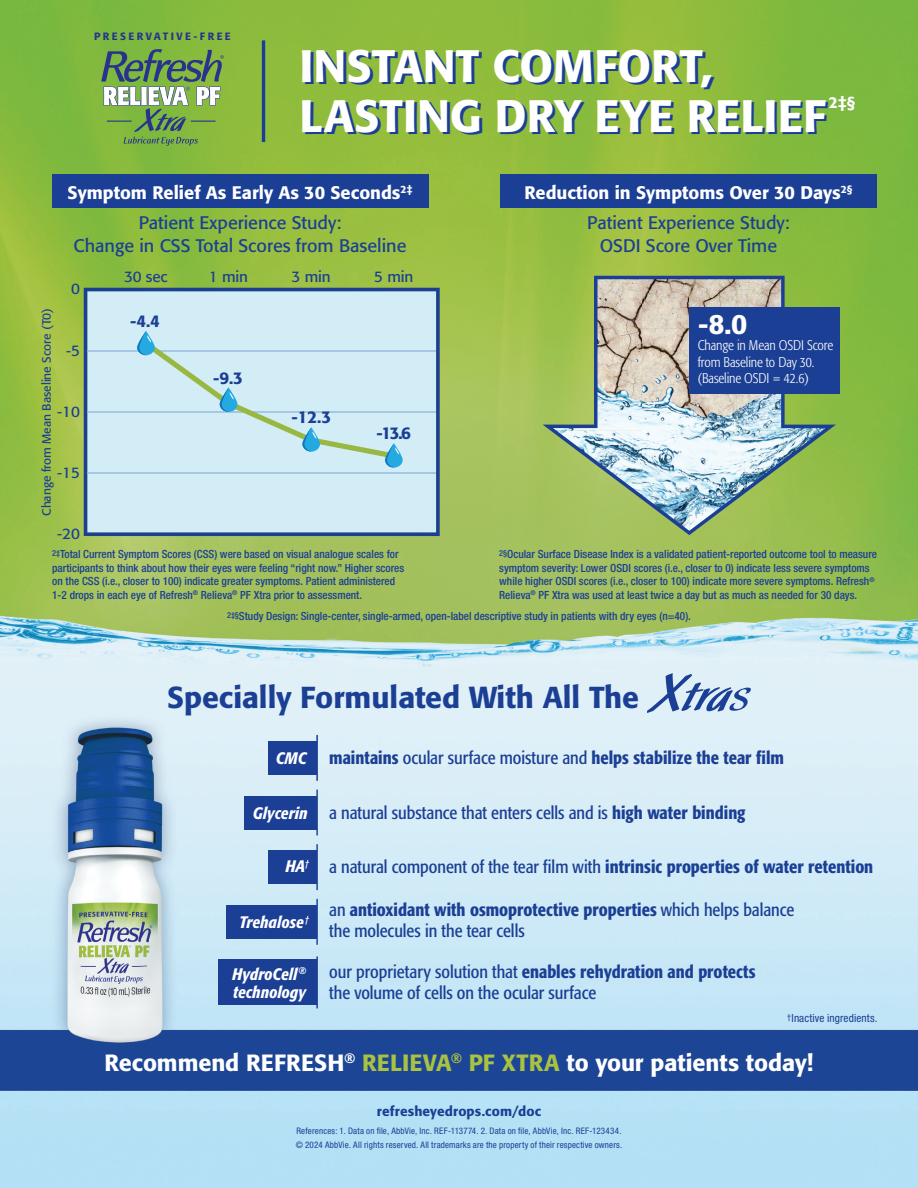
<style>
.page{position:relative;width:918px;height:1188px;background:#fff}
.page>*{position:absolute;margin:0;border:0;box-sizing:border-box;transform-origin:0 0}
.t1{font:500 45px/49.5px "Formata";color:#fff}
.t2{font:500 30px "Formata";color:#1b3f94}
.t3{font:500 27.75px "Formata";color:#fff}
.t4{font:500 23.25px "Formata";color:#fff}
.t5{font:condensed 18px/21px "Formata";color:#1b3f94}
.t6{font:500 condensed 18px "Formata";color:#1b3f94}
.t7{font:500 18px/30.6px "Formata";color:#fff;text-align:center}
.t8{font:18px "Formata";color:#1b3f94}
.t9{font:500 16.95px "Formata";color:#1b3f94}
.t10{font:italic 500 condensed 16.5px/18px "Formata";letter-spacing:.005em;color:#fff}
.t11{font:500 15.75px "Formata";color:#fff}
.t12{font:15.15px "Formata";letter-spacing:-.005em;color:#1b3f94}
.t13{font:300 condensed 13.95px/16.6px "Formata";letter-spacing:-.005em;color:#fff}
.t14{font:500 13.5px "Formata";letter-spacing:.01em;color:#1b3f94}
.t15{font:12px "Formata";letter-spacing:-.005em;color:#1b3f94}
.t16{font:500 condensed 11.25px/13.5px "Helvetica Neue LT Std";color:#1b3f94}
.t17{font:condensed 11.25px "Helvetica Neue LT Std";letter-spacing:.01em;color:#1b3f94}
.t18{font:500 10.5px "Formata";letter-spacing:.225em;color:#29338e}
.t19{font:condensed 9px/13.4px "Helvetica Neue LT Std";letter-spacing:.02em;color:#1b3f94}
.s1{font-weight:400;color:#1b3f94}
.s2{font-weight:400}
.s3{font-weight:500}
.s4{color:#a9c241}
</style>
<div class="page">
<img style="left:0;top:0;width:918px;height:1188px">
<img style="left:543px;top:276px;width:293px;height:259px">
<div style="left:689px;top:307px;width:151px;height:86px;background:#1b3f94"></div>
<svg style="left:84px;top:288px;width:356px;height:248px;background:#c4dfee"></svg>
<hr style="left:87px;top:473px;width:349px;height:1px;background:#a7c6e5">
<hr style="left:87px;top:411px;width:349px;height:1px;background:#a7c6e5">
<hr style="left:87px;top:350px;width:349px;height:1px;background:#a7c6e5">
<svg style="left:385px;top:443px;width:18px;height:25px"></svg>
<svg style="left:137px;top:331px;width:262px;height:137px;background:#cae8ef"></svg>
<div style="left:244px;top:796px;width:73px;height:33px;background:#1b3f94"></div>
<hr style="left:316px;top:790px;width:2px;height:45px;background:#1b3f94">
<div style="left:268px;top:850px;width:49px;height:34px;background:#1b3f94"></div>
<hr style="left:316px;top:844px;width:2px;height:46px;background:#1b3f94">
<div style="left:227px;top:905px;width:90px;height:34px;background:#1b3f94"></div>
<hr style="left:316px;top:899px;width:2px;height:46px;background:#1b3f94">
<div style="left:218px;top:960px;width:99px;height:45px;background:#1b3f94"></div>
<hr style="left:316px;top:956px;width:2px;height:52px;background:#1b3f94">
<div style="left:268px;top:741px;width:49px;height:34px;background:#1b3f94"></div>
<hr style="left:316px;top:735px;width:2px;height:46px;background:#1b3f94">
<hr style="left:262px;top:40px;width:3px;height:102px;background:#1b3f94">
<svg style="left:101px;top:49px;width:123px;height:97px;background:#7fa663"></svg>
<div style="left:52px;top:175px;width:376px;height:33px;background:#1b3f94"></div>
<div style="left:500px;top:175px;width:377px;height:33px;background:#1b3f94"></div>
<svg style="left:647px;top:673px;width:104px;height:40px;background:#a8bdda"></svg>
<p class="t18" style="left:94px;top:30px;width:138px">PRESERVATIVE-FREE</p>
<h1 class="t1" style="left:299px;top:41px;width:529px">INSTANT COMFORT,<br>LASTING DRY EYE RELIEF</h1>
<h3 class="t11" style="left:829px;top:92px;width:28px">2‡§</h3>
<h3 class="t7" style="left:68px;top:177px;width:346px">Symptom Relief As Early As 30 Seconds<sup>2‡<br></sup><span class="s1">Patient Experience Study:</span></h3>
<h3 class="t8" style="left:73px;top:235px;width:335px">Change in CSS Total Scores from Baseline</h3>
<h3 class="t12" style="left:71px;top:280px;width:10px">0</h3>
<p class="t15" style="left:40px;top:516px;width:209px;rotate:-90deg">Change from Mean Baseline Score (T0)</p>
<h3 class="t12" style="left:66px;top:341px;width:15px">-5</h3>
<h3 class="t12" style="left:57px;top:402px;width:24px">-10</h3>
<h3 class="t12" style="left:57px;top:464px;width:24px">-15</h3>
<h3 class="t12" style="left:57px;top:525px;width:24px">-20</h3>
<h3 class="t12" style="left:124px;top:267px;width:45px">30 sec</h3>
<h3 class="t12" style="left:209px;top:267px;width:41px">1 min</h3>
<h3 class="t12" style="left:292px;top:267px;width:41px">3 min</h3>
<h3 class="t12" style="left:374px;top:267px;width:41px">5 min</h3>
<h3 class="t9" style="left:130px;top:311px;width:31px">-4.4</h3>
<h3 class="t9" style="left:213px;top:367px;width:31px">-9.3</h3>
<h3 class="t9" style="left:292px;top:407px;width:41px">-12.3</h3>
<h3 class="t9" style="left:376px;top:423px;width:36px">-13.6</h3>
<h3 class="t7" style="left:524px;top:177px;width:330px">Reduction in Symptoms Over 30 Days<sup>2§<br></sup><span class="s1">Patient Experience Study:</span></h3>
<h3 class="t8" style="left:600px;top:235px;width:179px">OSDI Score Over Time</h3>
<h3 class="t3" style="left:698px;top:307px;width:51px">-8.0</h3>
<p class="t13" style="left:698px;top:337px;width:137px">Change in Mean OSDI Score from Baseline to Day 30. (Baseline OSDI = 42.6)</p>
<p class="t16" style="left:52px;top:548px;width:353px"><sup>2‡</sup>Total Current Symptom Scores (CSS) were based on visual analogue scales for participants to think about how their eyes were feeling “right now.” Higher scores on the CSS (i.e., closer to 100) indicate greater symptoms. Patient administered 1-2 drops in each eye of Refresh<sup>®</sup> Relieva<sup>®</sup> PF Xtra prior to assessment.</p>
<p class="t16" style="left:499px;top:548px;width:379px"><sup>2§</sup>Ocular Surface Disease Index is a validated patient-reported outcome tool to measure symptom severity: Lower OSDI scores (i.e., closer to 0) indicate less severe symptoms while higher OSDI scores (i.e., closer to 100) indicate more severe symptoms. Refresh<sup>® </sup>Relieva<sup>®</sup> PF Xtra was used at least twice a day but as much as needed for 30 days.</p>
<p class="t16" style="left:227px;top:609px;width:465px"><sup>2‡§</sup>Study Design: Single-center, single-armed, open-label descriptive study in patients with dry eyes (n=40).</p>
<h2 class="t2" style="left:167px;top:679px;width:473px">Specially Formulated With All The</h2>
<h3 class="t10" style="left:276px;top:749px;width:32px">CMC</h3>
<h3 class="t10" style="left:253px;top:804px;width:56px">Glycerin</h3>
<h3 class="t10" style="left:285px;top:857px;width:25px">HA<sup>†</sup></h3>
<h3 class="t10" style="left:239px;top:913px;width:71px">Trehalose<sup>†</sup></h3>
<h3 class="t10" style="left:232px;top:965px;width:75px">HydroCell<sup>® </sup>technology</h3>
<h3 class="t6" style="left:329px;top:746px;width:456px">maintains <span class="s2">ocular surface moisture and</span> helps stabilize the tear film</h3>
<h3 class="t5" style="left:329px;top:802px;width:418px">a natural substance that enters cells and is <span class="s3">high water binding</span></h3>
<h3 class="t6" style="left:329px;top:856px;width:546px"><span class="s2">a natural component of the tear film with</span> intrinsic properties of water retention</h3>
<h3 class="t5" style="left:329px;top:899px;width:467px">an <span class="s3">antioxidant with osmoprotective properties</span> which helps balance the molecules in the tear cells</h3>
<h3 class="t5" style="left:329px;top:961px;width:428px">our proprietary solution that <span class="s3">enables rehydration and protects </span>the volume of cells on the ocular surface</h3>
<p class="t17" style="left:787px;top:1012px;width:92px"><sup>†</sup>Inactive ingredients.</p>
<h3 class="t4" style="left:105px;top:1049px;width:710px">Recommend REFRESH<sup>®</sup> <span class="s4">RELIEVA</span><sup>®</sup> <span class="s4">PF XTRA</span> to your patients today!</h3>
<p class="t14" style="left:377px;top:1103px;width:166px">refresheyedrops.com/doc</p>
<p class="t19" style="left:296px;top:1124px;width:328px">References: 1. Data on file, AbbVie, Inc. REF-113774. 2. Data on file, AbbVie, Inc. REF-123434. © 2024 AbbVie. All rights reserved. All trademarks are the property of their respective owners.</p>
</div>
